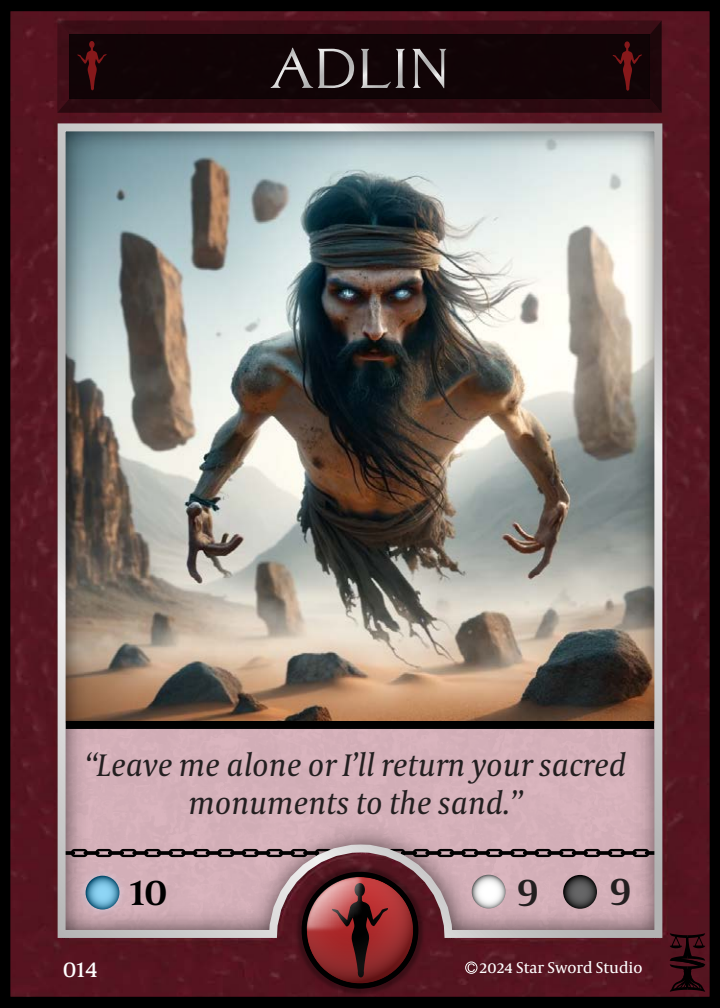
<style>
.page{position:relative;width:720px;height:1008px;background:#fff}
.page>*{position:absolute;margin:0;border:0;box-sizing:border-box;transform-origin:0 0}
.t1{font:600 40px "Capitolium News 2";color:#000}
.t2{font:600 40px "Capitolium News 2";color:#231f20}
.t3{font:italic 32px/38.4px "Capitolium News 2";color:#231f20;text-align:center}
.t4{font:24px "Capitolium News 2";color:#fff}
.t5{font:16px "Capitolium News 2";color:#fff}
</style>
<div class="page">
<img style="left:0;top:0;width:654px;height:942px">
<svg style="left:57px;top:20px;width:597px;height:93px;background:#230c10"></svg>
<img style="left:654px;top:0;width:2px;height:942px">
<img style="left:656px;top:0;width:64px;height:942px">
<img style="left:0;top:942px;width:720px;height:66px">
<img style="left:655px;top:946px;width:2px;height:62px">
<img style="left:657px;top:945px;width:63px;height:63px">
<p class="t3" style="left:85px;top:744px;width:543px">“Leave me alone or I’ll return your sacred monuments to the sand.”</p>
<p class="t1" style="left:130px;top:863px;width:39px">10</p>
<p class="t2" style="left:517px;top:863px;width:24px">9</p>
<p class="t2" style="left:610px;top:861px;width:24px">9</p>
<p class="t4" style="left:63px;top:953px;width:37px">014</p>
<p class="t5" style="left:480px;top:956px;width:165px">2024 Star Sword Studio</p>
</div>
